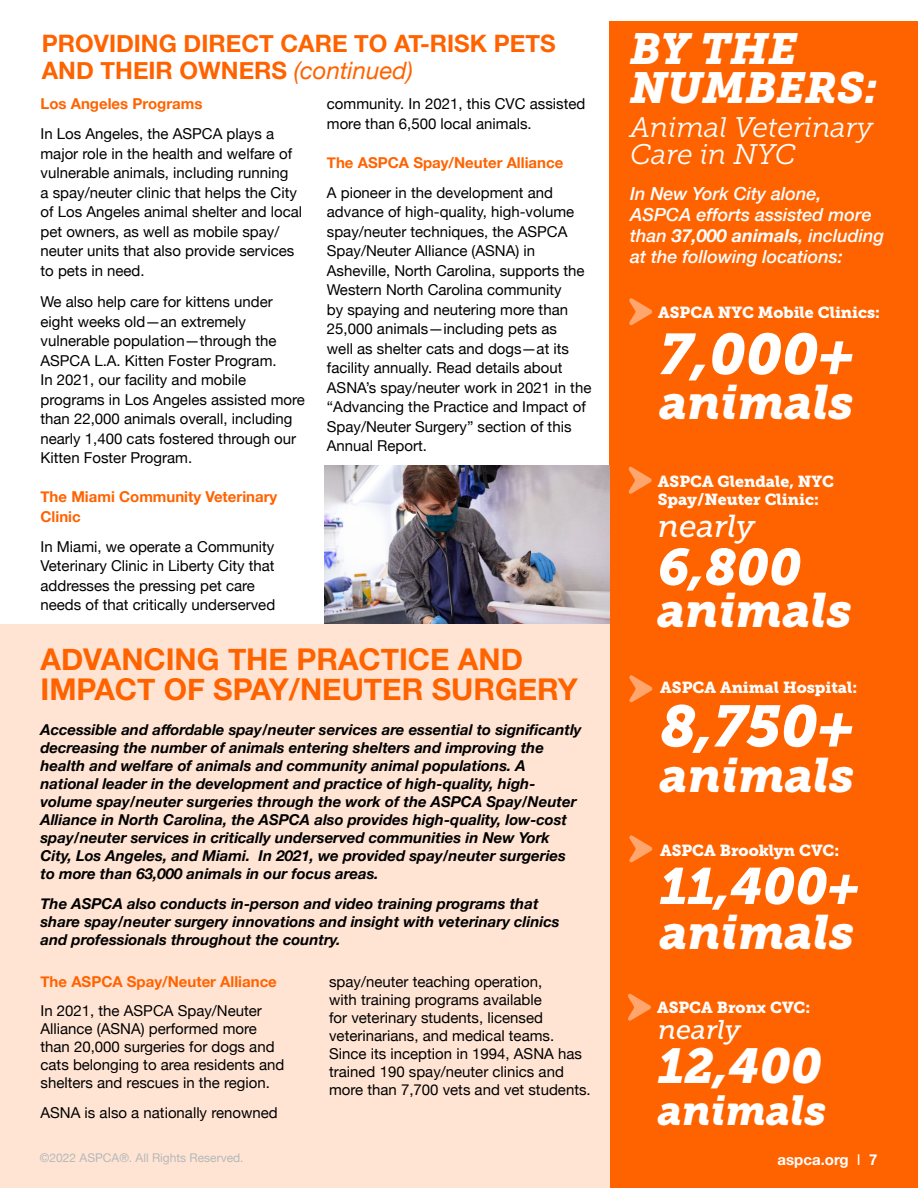
<style>
.page{position:relative;width:918px;height:1188px;background:#fff}
.page>*{position:absolute;margin:0;border:0;box-sizing:border-box;transform-origin:0 0}
.t1{font:italic 57.9px "Museo Slab 900";color:#fff}
.t2{font:italic 57px "Museo Slab 900";color:#fff}
.t3{font:italic 50.85px "Museo Slab 900";color:#fff}
.t4{font:italic 48.75px "Museo Slab 900";color:#fff}
.t5{font:italic 48px "Museo Slab 900";letter-spacing:-.005em;color:#fff}
.t6{font:italic 43.35px/39px "Museo Slab 900";color:#fff}
.t7{font:italic 41.55px "Museo Slab 900";letter-spacing:-.005em;color:#fff}
.t8{font:italic 31.65px "Museo Slab 500";color:#fff}
.t9{font:700 30px/30px "Helvetica Neue";color:#ff6300}
.t10{font:italic 28.2px/27px "Museo Slab 300";letter-spacing:-.005em;color:#fff}
.t11{font:italic 27px "Museo Slab 500";color:#fff}
.t12{font:700 24px/27px "Helvetica Neue";color:#ff6300}
.t13{font:italic 500 18px/21px "Helvetica Neue";color:#fff}
.t14{font:15.9px/18px "Museo Slab 900";color:#fff}
.t15{font:15px/19.5px "Helvetica Neue";color:#000}
.t16{font:italic 700 15px/18px "Helvetica Neue";color:#000}
.t17{font:700 15px/19.5px "Helvetica Neue";color:#ff6300}
.t18{font:700 15px "Helvetica Neue";color:#fff}
.t19{font:12px "Helvetica Neue";color:#b6b8b9}
.s1{font-weight:400;font-style:italic}
.s2{font-weight:700}
.s3{font-weight:400}
</style>
<div class="page">
<div style="left:609px;top:22px;width:309px;height:1166px;background:#ff6300"></div>
<img style="left:325px;top:466px;width:284px;height:158px">
<div style="left:0;top:624px;width:609px;height:564px;background:#ffe4d4"></div>
<svg style="left:628px;top:993px;width:23px;height:28px"></svg>
<svg style="left:629px;top:835px;width:23px;height:28px"></svg>
<svg style="left:629px;top:675px;width:23px;height:28px"></svg>
<svg style="left:628px;top:466px;width:24px;height:28px"></svg>
<svg style="left:629px;top:298px;width:23px;height:28px"></svg>
<h3 class="t12" style="left:42px;top:30px;width:515px">PROVIDING DIRECT CARE TO AT-RISK PETS<br>AND THEIR OWNERS <span class="s1">(continued)</span></h3>
<p class="t17" style="left:40px;top:95px;width:163px">Los Angeles Programs</p>
<p class="t15" style="left:40px;top:125px;width:263px">In Los Angeles, the ASPCA plays a major role in the health and welfare of vulnerable animals, including running<br>a spay/neuter clinic that helps the City of Los Angeles animal shelter and local pet owners, as well as mobile spay/ neuter units that also provide services to pets in need.</p>
<p class="t15" style="left:40px;top:293px;width:266px">We also help care for kittens under eight weeks old—an extremely vulnerable population—through the ASPCA L.A. Kitten Foster Program.<br>In 2021, our facility and mobile programs in Los Angeles assisted more than 22,000 animals overall, including nearly 1,400 cats fostered through our Kitten Foster Program.</p>
<p class="t17" style="left:40px;top:488px;width:238px">The Miami Community Veterinary<br>Clinic</p>
<p class="t15" style="left:40px;top:538px;width:236px">In Miami, we operate a Community Veterinary Clinic in Liberty City that addresses the pressing pet care needs of that critically underserved</p>
<p class="t15" style="left:327px;top:95px;width:260px">community. In 2021, this CVC assisted more than 6,500 local animals.</p>
<p class="t17" style="left:327px;top:153px;width:238px">The ASPCA Spay/Neuter Alliance</p>
<p class="t15" style="left:327px;top:183px;width:266px">A pioneer in the development and advance of high-quality, high-volume spay/neuter techniques, the ASPCA Spay/Neuter Alliance (ASNA) in Asheville, North Carolina, supports the Western North Carolina community<br>by spaying and neutering more than 25,000 animals—including pets as<br>well as shelter cats and dogs—at its facility annually. Read details about ASNA’s spay/neuter work in 2021 in the “Advancing the Practice and Impact of Spay/Neuter Surgery” section of this Annual Report.</p>
<h3 class="t9" style="left:40px;top:645px;width:539px">ADVANCING THE PRACTICE AND<br>IMPACT OF SPAY/NEUTER SURGERY</h3>
<p class="t16" style="left:40px;top:721px;width:543px">Accessible and affordable spay/neuter services are essential to significantly decreasing the number of animals entering shelters and improving the health and welfare of animals and community animal populations. A national leader in the development and practice of high-quality, high&shy;volume spay/neuter surgeries through the work of the ASPCA Spay/Neuter Alliance in North Carolina, the ASPCA also provides high-quality, low-cost spay/neuter services in critically underserved communities in New York City, Los Angeles, and Miami. In 2021, we provided spay/neuter surgeries to more than 63,000 animals in our focus areas.</p>
<p class="t16" style="left:40px;top:895px;width:521px">The ASPCA also conducts in-person and video training programs that share spay/neuter surgery innovations and insight with veterinary clinics and professionals throughout the country.</p>
<p class="t17" style="left:40px;top:972px;width:238px">The ASPCA Spay/Neuter Alliance</p>
<p class="t15" style="left:40px;top:1002px;width:245px;line-height:18px">In 2021, the ASPCA Spay/Neuter Alliance (ASNA) performed more than 20,000 surgeries for dogs and cats belonging to area residents and shelters and rescues in the region.</p>
<p class="t15" style="left:40px;top:1103px;width:239px">ASNA is also a nationally renowned</p>
<p class="t15" style="left:329px;top:973px;width:263px;line-height:18px">spay/neuter teaching operation,<br>with training programs available<br>for veterinary students, licensed veterinarians, and medical teams.<br>Since its inception in 1994, ASNA has trained 190 spay/neuter clinics and more than 7,700 vets and vet students.</p>
<h3 class="t6" style="left:630px;top:30px;width:249px">BY THE<br>NUMBERS:</h3>
<h3 class="t10" style="left:630px;top:114px;width:244px">Animal Veterinary<br>Care in NYC</h3>
<p class="t13" style="left:630px;top:182px;width:256px">In New York City alone,<br>ASPCA efforts assisted more than <span class="s2">37,000 animals</span>, including at the following locations:</p>
<p class="t14" style="left:658px;top:304px;width:223px">ASPCA NYC Mobile Clinics:</p>
<h2 class="t2" style="left:660px;top:322px;width:196px">7,000+</h2>
<h3 class="t5" style="left:660px;top:375px;width:196px">animals</h3>
<p class="t14" style="left:658px;top:472px;width:178px">ASPCA Glendale, NYC<br>Spay/Neuter Clinic:</p>
<h3 class="t8" style="left:658px;top:509px;width:98px">nearly</h3>
<h3 class="t3" style="left:658px;top:538px;width:145px">6,800</h3>
<h3 class="t5" style="left:658px;top:583px;width:196px">animals</h3>
<p class="t14" style="left:660px;top:679px;width:198px">ASPCA Animal Hospital:</p>
<h1 class="t1" style="left:660px;top:693px;width:196px">8,750+</h1>
<h3 class="t5" style="left:660px;top:747px;width:196px">animals</h3>
<p class="t14" style="left:660px;top:842px;width:181px">ASPCA Brooklyn CVC:</p>
<h3 class="t3" style="left:660px;top:857px;width:201px">11,400+</h3>
<h3 class="t5" style="left:660px;top:905px;width:196px">animals</h3>
<p class="t14" style="left:657px;top:999px;width:155px">ASPCA Bronx CVC:</p>
<h3 class="t11" style="left:658px;top:1015px;width:84px">nearly</h3>
<h3 class="t4" style="left:658px;top:1038px;width:165px">12,400</h3>
<h3 class="t7" style="left:658px;top:1087px;width:170px">animals</h3>
<p class="t19" style="left:40px;top:1149px;width:205px">©2022 ASPCA®. All Rights Reserved.</p>
<p class="t18" style="left:778px;top:1148px;width:101px">aspca.org <span class="s3">I</span> 7</p>
</div>
